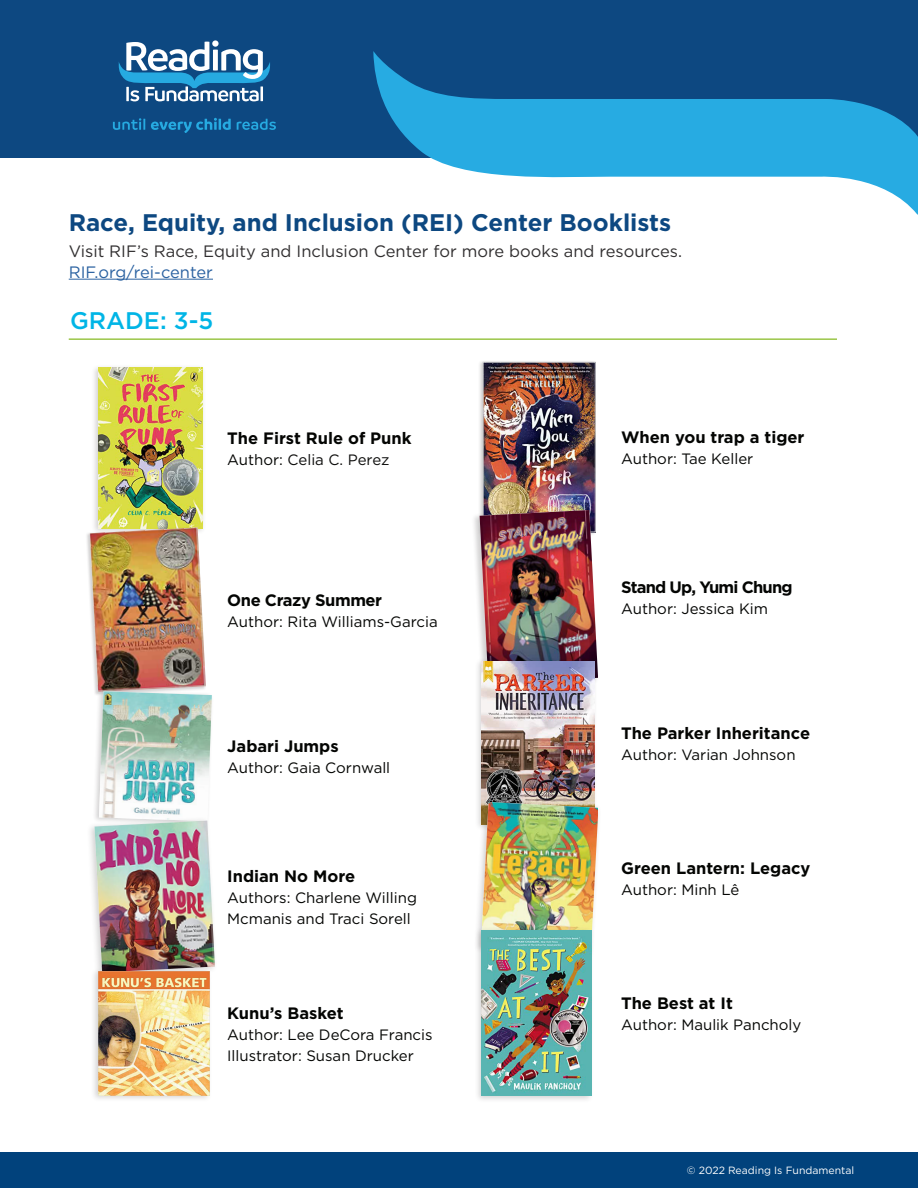
<style>
.page{position:relative;width:918px;height:1188px;background:#fff}
.page>*{position:absolute;margin:0;border:0;box-sizing:border-box;transform-origin:0 0}
.t1{font:700 24px "Gotham";color:#0d4881}
.t2{font:500 24px "Gotham";color:#00b5e6}
.t3{font:700 16.5px "Gotham";color:#040503}
.t4{font:16.5px "Gotham";color:#312f30}
.t5{font:16.5px "Gotham";color:#2b62a1}
.t6{font:700 16.5px "Gotham";letter-spacing:-.05em;color:#040503}
.t7{font:700 16.5px "Gotham";letter-spacing:-.025em;color:#040503}
.t8{font:15px/21px "Gotham";color:#040503}
.t9{font:15px "Gotham";color:#0d0d0c}
.t10{font:10.5px "Gotham";color:#fff}
.s1{color:#040503}
</style>
<div class="page">
<div style="left:0;top:0;width:918px;height:157px;background:#0d4881"></div>
<div style="left:91px;top:364px;width:115px;height:171px;background:#231f20;opacity:.2"></div>
<img style="left:98px;top:368px;width:105px;height:158px">
<div style="left:85px;top:526px;width:121px;height:170px;background:#231f20;opacity:.2"></div>
<div style="left:478px;top:361px;width:118px;height:176px;background:#231f20;opacity:.2"></div>
<img style="left:485px;top:364px;width:108px;height:144px">
<div style="left:483px;top:362px;width:112px;height:170px;border:1px solid #c7c8ca"></div>
<div style="left:472px;top:508px;width:127px;height:182px;background:#231f20;opacity:.2"></div>
<img style="left:480px;top:510px;width:118px;height:174px">
<img style="left:90px;top:528px;width:122px;height:372px">
<img style="left:94px;top:821px;width:121px;height:146px">
<div style="left:90px;top:967px;width:123px;height:135px;background:#231f20;opacity:.2"></div>
<img style="left:98px;top:972px;width:111px;height:123px">
<svg style="left:119px;top:42px;width:151px;height:59px"></svg>
<svg style="left:113px;top:118px;width:32px;height:12px"></svg>
<svg style="left:151px;top:118px;width:80px;height:15px"></svg>
<svg style="left:237px;top:119px;width:39px;height:11px"></svg>
<svg style="left:373px;top:51px;width:545px;height:164px"></svg>
<hr style="left:69px;top:338px;width:768px;height:2px;background:#9bc648">
<div style="left:0;top:1153px;width:918px;height:35px;background:#01427c"></div>
<div style="left:474px;top:657px;width:123px;height:174px;background:#231f20;opacity:.2"></div>
<img style="left:482px;top:661px;width:112px;height:137px">
<div style="left:473px;top:798px;width:128px;height:162px;background:#231f20;opacity:.2"></div>
<img style="left:481px;top:802px;width:117px;height:151px">
<div style="left:474px;top:926px;width:121px;height:177px;background:#231f20;opacity:.2"></div>
<img style="left:482px;top:931px;width:109px;height:165px">
<hr style="left:69px;top:279px;width:144px;height:1px;background:#2b62a1">
<h1 class="t1" style="left:69px;top:207px;width:604px">Race, Equity, and Inclusion (REI) Center Booklists</h1>
<p class="t4" style="left:69px;top:240px;width:615px">Visit RIF’s Race, Equity and Inclusion Center for more books and resources.</p>
<p class="t5" style="left:69px;top:261px;width:146px">RIF.org/rei-center</p>
<h1 class="t2" style="left:70px;top:304px;width:145px">GRADE: 3-5</h1>
<p class="t3" style="left:227px;top:427px;width:186px">The First Rule of Punk</p>
<p class="t9" style="left:227px;top:450px;width:164px"><span class="s1">Author:</span> Celia C. Perez</p>
<p class="t7" style="left:227px;top:589px;width:156px">One Crazy Summer</p>
<p class="t8" style="left:227px;top:611px;width:212px">Author: Rita Williams-Garcia</p>
<p class="t3" style="left:227px;top:736px;width:113px">Jabari Jumps</p>
<p class="t8" style="left:227px;top:757px;width:164px">Author: Gaia Cornwall</p>
<p class="t3" style="left:227px;top:865px;width:129px">Indian No More</p>
<p class="t8" style="left:227px;top:887px;width:191px">Authors: Charlene Willing<br>Mcmanis and Traci Sorell</p>
<p class="t3" style="left:227px;top:1002px;width:118px">Kunu’s Basket</p>
<p class="t8" style="left:227px;top:1024px;width:207px">Author: Lee DeCora Francis<br>Illustrator: Susan Drucker</p>
<p class="t3" style="left:621px;top:426px;width:185px">When you trap a tiger</p>
<p class="t8" style="left:621px;top:448px;width:134px">Author: Tae Keller</p>
<p class="t6" style="left:621px;top:576px;width:173px">Stand Up, Yumi Chung</p>
<p class="t8" style="left:621px;top:598px;width:148px">Author: Jessica Kim</p>
<p class="t3" style="left:621px;top:722px;width:191px">The Parker Inheritance</p>
<p class="t8" style="left:621px;top:744px;width:176px">Author: Varian Johnson</p>
<p class="t3" style="left:621px;top:857px;width:191px">Green Lantern: Legacy</p>
<p class="t8" style="left:621px;top:878px;width:120px">Author: Minh Lê</p>
<p class="t3" style="left:621px;top:993px;width:113px">The Best at It</p>
<p class="t8" style="left:621px;top:1014px;width:182px">Author: Maulik Pancholy</p>
<p class="t10" style="left:687px;top:1164px;width:169px">© 2022 Reading Is Fundamental</p>
</div>
